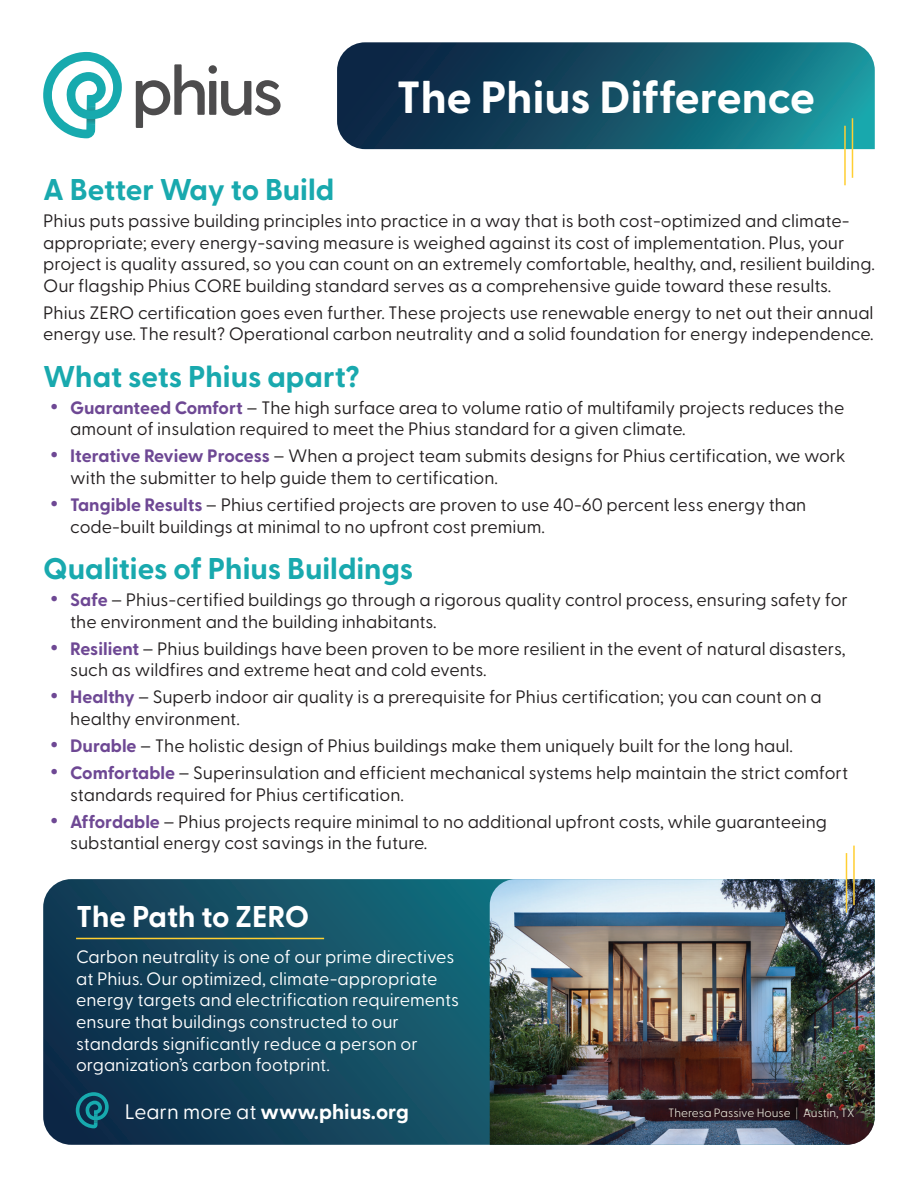
<style>
.page{position:relative;width:918px;height:1188px;background:#fff}
.page>*{position:absolute;margin:0;border:0;box-sizing:border-box;transform-origin:0 0}
.t1{font:700 45px "Greycliff CF";color:#fff}
.t2{font:700 30px "Greycliff CF";color:#19a9ae}
.t3{font:700 30px "Greycliff CF";color:#fff}
.t4{font:700 21px "Greycliff CF";color:#fff}
.t5{font:18px/21.6px "Greycliff CF";color:#231f20}
.t6{font:18px/21.6px "Greycliff CF";color:#fff}
.t7{font:300 12px "Greycliff CF";color:#efeee1}
.s1{font-weight:700;font-size:27px;color:#6e4894}
.s2{font-weight:700;color:#6e4894}
.s3{font-weight:400}
.s4{font-weight:100}
</style>
<div class="page">
<svg style="left:43px;top:879px;width:447px;height:266px;background:#144960"></svg>
<svg style="left:337px;top:42px;width:538px;height:107px;background:#15566a"></svg>
<img style="left:490px;top:879px;width:385px;height:266px">
<svg style="left:136px;top:64px;width:145px;height:64px"></svg>
<svg style="left:43px;top:52px;width:79px;height:86px"></svg>
<svg style="left:76px;top:1092px;width:33px;height:36px"></svg>
<hr style="left:844px;top:126px;width:2px;height:59px;background:#ffcf32">
<hr style="left:852px;top:118px;width:1px;height:60px;background:#ffcf32">
<hr style="left:76px;top:938px;width:248px;height:1px;background:#ffcf32">
<hr style="left:846px;top:853px;width:1px;height:60px;background:#ffcf32">
<hr style="left:853px;top:846px;width:2px;height:59px;background:#ffcf32">
<h1 class="t1" style="left:397px;top:70px;width:420px">The Phius Difference</h1>
<h2 class="t2" style="left:43px;top:171px;width:293px">A Better Way to Build</h2>
<p class="t5" style="left:43px;top:210px;width:833px">Phius puts passive building principles into practice in a way that is both cost-optimized and climate&shy;appropriate; every energy-saving measure is weighed against its cost of implementation. Plus, your project is quality assured, so you can count on an extremely comfortable, healthy, and, resilient building.<br>Our flagship Phius CORE building standard serves as a comprehensive guide toward these results.</p>
<p class="t5" style="left:43px;top:302px;width:832px">Phius ZERO certification goes even further. These projects use renewable energy to net out their annual energy use. The result? Operational carbon neutrality and a solid foundation for energy independence.</p>
<h2 class="t2" style="left:43px;top:358px;width:318px">What sets Phius apart?</h2>
<p class="t5" style="left:70px;top:397px;width:776px;text-indent:-20px"><span class="s1">•</span> <span class="s2">Guaranteed Comfort</span> – The high surface area to volume ratio of multifamily projects reduces the amount of insulation required to meet the Phius standard for a given climate.</p>
<p class="t5" style="left:70px;top:446px;width:777px;text-indent:-20px"><span class="s1">•</span> <span class="s2">Iterative Review Process</span> – When a project team submits designs for Phius certification, we work with the submitter to help guide them to certification.</p>
<p class="t5" style="left:70px;top:494px;width:738px;text-indent:-20px"><span class="s1">•</span> <span class="s2">Tangible Results</span> – Phius certified projects are proven to use 40-60 percent less energy than code-built buildings at minimal to no upfront cost premium.</p>
<h2 class="t2" style="left:43px;top:551px;width:372px">Qualities of Phius Buildings</h2>
<p class="t5" style="left:70px;top:589px;width:779px;text-indent:-20px"><span class="s1">•</span> <span class="s2">Safe</span> – Phius-certified buildings go through a rigorous quality control process, ensuring safety for the environment and the building inhabitants.</p>
<p class="t5" style="left:70px;top:638px;width:777px;text-indent:-20px"><span class="s1">•</span> <span class="s2">Resilient</span> – Phius buildings have been proven to be more resilient in the event of natural disasters, such as wildfires and extreme heat and cold events.</p>
<p class="t5" style="left:70px;top:686px;width:753px;text-indent:-20px"><span class="s1">•</span> <span class="s2">Healthy</span> – Superb indoor air quality is a prerequisite for Phius certification; you can count on a healthy environment.</p>
<p class="t5" style="left:50px;top:735px;width:745px"><span class="s1">•</span> <span class="s2">Durable</span> – The holistic design of Phius buildings make them uniquely built for the long haul.</p>
<p class="t5" style="left:70px;top:762px;width:780px;text-indent:-20px"><span class="s1">•</span> <span class="s2">Comfortable</span> – Superinsulation and efficient mechanical systems help maintain the strict comfort standards required for Phius certification.</p>
<p class="t5" style="left:70px;top:811px;width:758px;text-indent:-20px"><span class="s1">•</span> <span class="s2">Affordable</span> – Phius projects require minimal to no additional upfront costs, while guaranteeing substantial energy cost savings in the future.</p>
<h2 class="t3" style="left:76px;top:899px;width:235px">The Path to ZERO</h2>
<p class="t6" style="left:76px;top:946px;width:384px">Carbon neutrality is one of our prime directives at Phius. Our optimized, climate-appropriate energy targets and electrification requirements ensure that buildings constructed to our standards significantly reduce a person or organization’s carbon footprint.</p>
<p class="t4" style="left:125px;top:1099px;width:286px"><span class="s3">Learn more at</span> www.phius.org</p>
<p class="t7" style="left:668px;top:1106px;width:188px">Theresa Passive House <span class="s4">|</span> Austin, TX</p>
</div>
